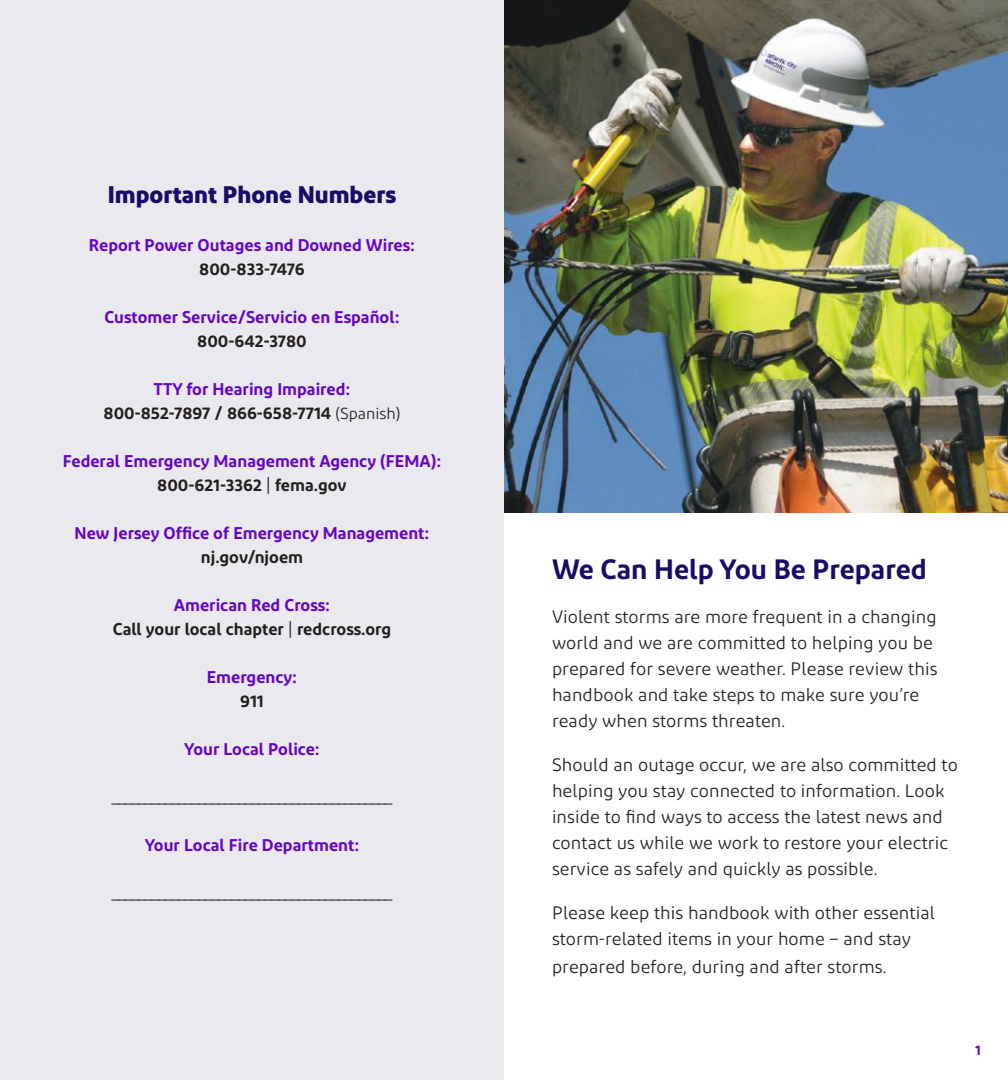
<style>
.page{position:relative;width:1008px;height:1080px;background:#fff}
.page>*{position:absolute;margin:0;border:0;box-sizing:border-box;transform-origin:0 0}
.t1{font:600 28px "Diodrum";color:#170d67}
.t2{font:700 24px "Diodrum";color:#170d67}
.t3{font:18px/26px "Diodrum";letter-spacing:.005em;color:#241f1f}
.t4{font:600 17px/24px "Diodrum";color:#6406c1;text-align:center}
.t5{font:600 17px/24px "Diodrum";color:#241f1f;text-align:center}
.t6{font:17px "Diodrum";color:#241f1f}
.t7{font:600 14px "Diodrum";color:#6406c1}
.s1{color:#6406c1}
.s2{font-weight:400;font-size:16px}
.s3{color:#241f1f}
.s4{font-weight:400;color:#241f1f}
.s5{font-weight:400}
</style>
<div class="page">
<div style="left:0;top:0;width:504px;height:1080px;background:#eae9ee"></div>
<img style="left:504px;top:0;width:504px;height:513px">
<h2 class="t2" style="left:108px;top:178px;width:290px">Important Phone Numbers</h2>
<p class="t4" style="left:89px;top:232px;width:328px">Report Power Outages and Downed Wires:</p>
<p class="t5" style="left:199px;top:256px;width:107px">800-833-7476</p>
<p class="t4" style="left:104px;top:304px;width:297px">Customer Service/Servicio en Español:</p>
<p class="t5" style="left:197px;top:328px;width:111px">800-642-3780</p>
<p class="t5" style="left:104px;top:376px;width:298px"><span class="s1">TTY for Hearing Impaired:<br></span>800-852-7897 / 866-658-7714 <span class="s2">(Spanish)</span></p>
<p class="t4" style="left:63px;top:448px;width:380px">Federal Emergency Management Agency (FEMA):<br><span class="s3">800-621-3362</span> <span class="s4">|</span> <span class="s3">fema.gov</span></p>
<p class="t4" style="left:75px;top:520px;width:356px">New Jersey Office of Emergency Management:</p>
<p class="t5" style="left:201px;top:544px;width:104px">nj.gov/njoem</p>
<p class="t5" style="left:113px;top:592px;width:280px"><span class="s1">American Red Cross:<br></span>Call your local chapter <span class="s5">|</span> redcross.org</p>
<p class="t4" style="left:207px;top:664px;width:92px">Emergency:</p>
<p class="t5" style="left:240px;top:688px;width:25px">911</p>
<p class="t4" style="left:184px;top:736px;width:137px">Your Local Police:</p>
<p class="t6" style="left:111px;top:786px;width:283px">__________________________________________</p>
<p class="t4" style="left:145px;top:832px;width:216px">Your Local Fire Department:</p>
<p class="t6" style="left:111px;top:882px;width:283px">__________________________________________</p>
<h1 class="t1" style="left:552px;top:551px;width:376px">We Can Help You Be Prepared</h1>
<p class="t3" style="left:552px;top:603px;width:387px">Violent storms are more frequent in a changing world and we are committed to helping you be prepared for severe weather. Please review this handbook and take steps to make sure you’re ready when storms threaten.</p>
<p class="t3" style="left:552px;top:751px;width:407px">Should an outage occur, we are also committed to helping you stay connected to information. Look inside to find ways to access the latest news and contact us while we work to restore your electric service as safely and quickly as possible.</p>
<p class="t3" style="left:552px;top:899px;width:385px">Please keep this handbook with other essential storm-related items in your home – and stay</p>
<p class="t3" style="left:552px;top:953px;width:336px">prepared before, during and after storms.</p>
<p class="t7" style="left:975px;top:1041px;width:7px">1</p>
</div>
